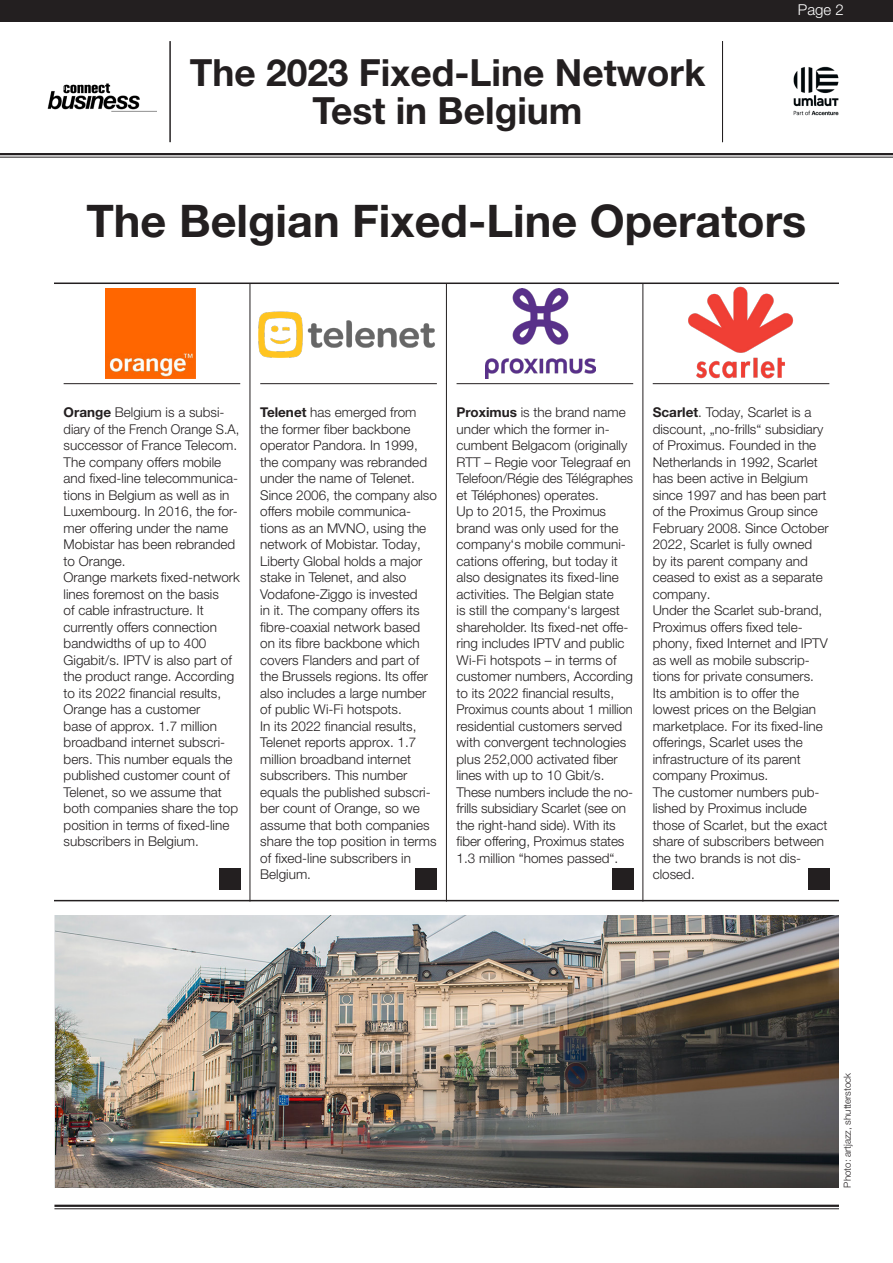
<style>
.page{position:relative;width:893px;height:1263px;background:#fff}
.page>*{position:absolute;margin:0;border:0;box-sizing:border-box;transform-origin:0 0}
.t1{font:700 45px "Helvetica Neue LT Pro";color:#231f20}
.t2{font:700 37.5px/37.5px "Helvetica Neue LT Pro";color:#231f20;text-align:center}
.t3{font:300 15px "Helvetica Neue LT Pro";color:#fff}
.t4{font:300 13.5px/16.5px "Helvetica Neue LT Pro";color:#231f20}
.t5{font:300 9.75px "Helvetica Neue LT Pro";color:#231f20}
.s1{font-weight:700}
</style>
<div class="page">
<img style="left:105px;top:288px;width:90px;height:90px">
<img style="left:688px;top:286px;width:106px;height:92px">
<img style="left:258px;top:312px;width:177px;height:45px">
<div style="left:0;top:0;width:893px;height:21px;background:#231f20"></div>
<hr style="left:54px;top:282px;width:785px;height:2px;background:#231f20">
<hr style="left:64px;top:383px;width:176px;height:1px;background:#231f20">
<hr style="left:260px;top:383px;width:177px;height:1px;background:#231f20">
<hr style="left:653px;top:383px;width:176px;height:1px;background:#231f20">
<hr style="left:457px;top:383px;width:176px;height:1px;background:#231f20">
<hr style="left:642px;top:283px;width:1px;height:618px;background:#231f20">
<hr style="left:446px;top:283px;width:1px;height:618px;background:#231f20">
<hr style="left:250px;top:283px;width:1px;height:618px;background:#231f20">
<div style="left:219px;top:868px;width:21px;height:21px;background:#231f20"></div>
<div style="left:416px;top:868px;width:21px;height:21px;background:#231f20"></div>
<div style="left:612px;top:868px;width:21px;height:21px;background:#231f20"></div>
<div style="left:808px;top:868px;width:21px;height:21px;background:#231f20"></div>
<hr style="left:54px;top:900px;width:785px;height:1px;background:#231f20">
<img style="left:47px;top:83px;width:109px;height:29px">
<img style="left:793px;top:66px;width:46px;height:50px">
<hr style="left:170px;top:41px;width:1px;height:101px;background:#231f20">
<hr style="left:722px;top:41px;width:1px;height:101px;background:#231f20">
<hr style="left:0;top:153px;width:893px;height:2px;background:#231f20">
<hr style="left:0;top:157px;width:893px;height:1px;background:#231f20">
<hr style="left:54px;top:1205px;width:785px;height:2px;background:#231f20">
<hr style="left:54px;top:1208px;width:785px;height:1px;background:#231f20">
<img style="left:485px;top:289px;width:111px;height:89px">
<img style="left:55px;top:916px;width:784px;height:272px">
<p class="t2" style="left:190px;top:53px;width:517px">The 2023 Fixed-Line Network<br>Test in Belgium</p>
<p class="t3" style="left:798px;top:0;width:47px">Page 2</p>
<p class="t1" style="left:86px;top:193px;width:721px">The Belgian Fixed-Line Operators</p>
<p class="t4" style="left:64px;top:404px;width:177px"><span class="s1">Orange</span> Belgium is a subsi&shy;diary of the French Orange S.A, successor of France Telecom.<br>The company offers mobile and fixed-line telecommunica&shy;tions in Belgium as well as in<br>Luxembourg. In 2016, the for&shy;mer offering under the name<br>Mobistar has been rebranded to Orange.</p>
<p class="t4" style="left:64px;top:569px;width:178px">Orange markets fixed-network lines foremost on the basis<br>of cable infrastructure. It currently offers connection bandwidths of up to 400<br>Gigabit/s. IPTV is also part of the product range. According to its 2022 financial results,<br>Orange has a customer<br>base of approx. 1.7 million broadband internet subscri&shy;bers. This number equals the published customer count of<br>Telenet, so we assume that both companies share the top position in terms of fixed-line subscribers in Belgium.</p>
<p class="t4" style="left:260px;top:404px;width:168px"><span class="s1">Telenet</span> has emerged from the former fiber backbone operator Pandora. In 1999, the company was rebranded under the name of Telenet.</p>
<p class="t4" style="left:260px;top:486px;width:178px">Since 2006, the company also offers mobile communica&shy;tions as an MVNO, using the network of Mobistar. Today,<br>Liberty Global holds a major stake in Telenet, and also<br>Vodafone-Ziggo is invested<br>in it. The company offers its fibre-coaxial network based on its fibre backbone which covers Flanders and part of the Brussels regions. Its offer also includes a large number of public Wi-Fi hotspots.</p>
<p class="t4" style="left:260px;top:717px;width:178px">In its 2022 financial results,<br>Telenet reports approx. 1.7 million broadband internet subscribers. This number equals the published subscri&shy;ber count of Orange, so we assume that both companies share the top position in terms of fixed-line subscribers in<br>Belgium.</p>
<p class="t4" style="left:457px;top:404px;width:178px"><span class="s1">Proximus</span> is the brand name under which the former in&shy;cumbent Belgacom (originally<br>RTT – Regie voor Telegraaf en<br>Telefoon/Régie des Télégraphes et Téléphones) operates.<br>Up to 2015, the Proximus brand was only used for the company‘s mobile communi&shy;cations offering, but today it also designates its fixed-line activities. The Belgian state<br>is still the company‘s largest shareholder. Its fixed-net offe&shy;ring includes IPTV and public<br>Wi-Fi hotspots – in terms of customer numbers, According to its 2022 financial results,<br>Proximus counts about 1 million residential customers served with convergent technologies plus 252,000 activated fiber lines with up to 10 Gbit/s.<br>These numbers include the no&shy;frills subsidiary Scarlet (see on the right-hand side). With its fiber offering, Proximus states<br>1.3 million “homes passed“.</p>
<p class="t4" style="left:653px;top:404px;width:177px"><span class="s1">Scarlet</span>. Today, Scarlet is a discount, „no-frills“ subsidiary of Proximus. Founded in the<br>Netherlands in 1992, Scarlet has been active in Belgium since 1997 and has been part of the Proximus Group since<br>February 2008. Since October<br>2022, Scarlet is fully owned by its parent company and ceased to exist as a separate company.</p>
<p class="t4" style="left:653px;top:602px;width:177px">Under the Scarlet sub-brand,<br>Proximus offers fixed tele&shy;phony, fixed Internet and IPTV as well as mobile subscrip&shy;tions for private consumers.<br>Its ambition is to offer the lowest prices on the Belgian marketplace. For its fixed-line offerings, Scarlet uses the infrastructure of its parent company Proximus.</p>
<p class="t4" style="left:653px;top:783px;width:176px">The customer numbers pub&shy;lished by Proximus include those of Scarlet, but the exact share of subscribers between the two brands is not dis&shy;closed.</p>
<p class="t5" style="left:841px;top:1187px;width:116px;rotate:-90deg">Photo: artjazz, shutterstock</p>
</div>
